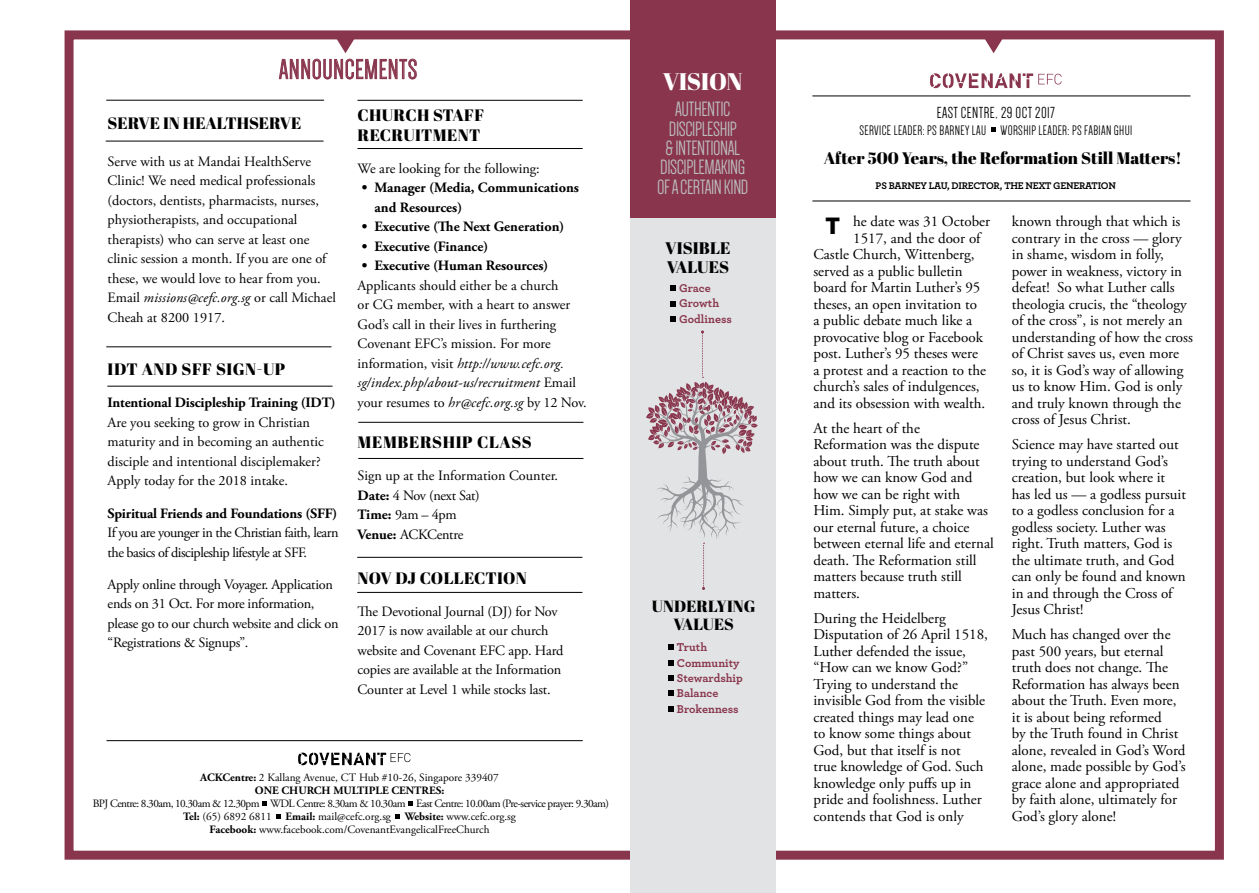
<style>
.page{position:relative;width:1259px;height:893px;background:#fff}
.page>*{position:absolute;margin:0;border:0;box-sizing:border-box;transform-origin:0 0}
.t1{font:700 31.5px "Neutraface 2 Text";color:#000}
.t2{font:28.5px "Dense";letter-spacing:.025em;color:#88354d}
.t3{font:24px "Abril Fatface";letter-spacing:-.02em;color:#fff}
.t4{font:21.3px/19.4px "Dense";letter-spacing:-.02em;color:#bcbec0;text-align:center}
.t5{font:16.65px/18.6px "Abril Fatface";color:#000}
.t6{font:16.5px/19.5px "Abril Fatface";letter-spacing:.02em;color:#000}
.t7{font:16.5px "Dense";letter-spacing:.025em;color:#000}
.t8{font:16.5px "Abril Fatface";color:#000}
.t9{font:16.5px "Abril Fatface";letter-spacing:.04em;color:#000}
.t10{font:16.2px/18px "Abril Fatface";letter-spacing:.005em;color:#000;text-align:center}
.t11{font:15px/16.5px "Adobe Garamond Pro";color:#000}
.t12{font:14.25px/19.5px "Adobe Garamond Pro";color:#000}
.t13{font:700 14.25px/19.5px "Adobe Garamond Pro";letter-spacing:-.01em;color:#000}
.t14{font:14.25px/19.5px "Adobe Garamond Pro";letter-spacing:-.02em;color:#000}
.t15{font:14.25px/19.5px "Adobe Garamond Pro";letter-spacing:-.035em;color:#000}
.t16{font:14.25px "Dense";letter-spacing:.025em;color:#000}
.t17{font:700 11.85px/15.3px "Archer";letter-spacing:.005em;color:#88354d}
.t18{font:11.25px/13px "Adobe Garamond Pro";letter-spacing:-.03em;color:#000;text-align:center}
.t19{font:11.25px/13px "Adobe Garamond Pro";color:#000;text-align:center}
.t20{font:700 10.2px "Archer";letter-spacing:-.02em;color:#000}
.s1{font-style:italic}
.s2{font-weight:700}
</style>
<div class="page">
<div style="left:65px;top:30px;width:1159px;height:830px;border:9px solid #88354d"></div>
<hr style="left:107px;top:100px;width:217px;height:1px;background:#000">
<svg style="left:298px;top:753px;width:112px;height:12px"></svg>
<svg style="left:263px;top:801px;width:4px;height:5px"></svg>
<svg style="left:409px;top:801px;width:4px;height:5px"></svg>
<svg style="left:276px;top:814px;width:5px;height:5px"></svg>
<svg style="left:396px;top:814px;width:4px;height:5px"></svg>
<hr style="left:107px;top:740px;width:475px;height:1px;background:#000">
<hr style="left:812px;top:201px;width:378px;height:1px;background:#000">
<hr style="left:812px;top:96px;width:378px;height:1px;background:#000">
<svg style="left:991px;top:127px;width:5px;height:5px"></svg>
<hr style="left:358px;top:100px;width:224px;height:1px;background:#000">
<hr style="left:106px;top:141px;width:217px;height:1px;background:#000">
<hr style="left:358px;top:148px;width:224px;height:1px;background:#000">
<hr style="left:107px;top:347px;width:224px;height:1px;background:#000">
<svg style="left:930px;top:73px;width:131px;height:15px"></svg>
<div style="left:630px;top:131px;width:145px;height:762px;background:#e2e3e4"></div>
<div style="left:630px;top:0;width:145px;height:217px;background:#88354d"></div>
<svg style="left:981px;top:34px;width:24px;height:19px"></svg>
<svg style="left:279px;top:34px;width:137px;height:46px"></svg>
<svg style="left:671px;top:286px;width:5px;height:5px"></svg>
<svg style="left:671px;top:301px;width:5px;height:5px"></svg>
<svg style="left:671px;top:316px;width:5px;height:6px"></svg>
<svg style="left:668px;top:645px;width:5px;height:5px"></svg>
<svg style="left:668px;top:660px;width:5px;height:5px"></svg>
<svg style="left:668px;top:676px;width:5px;height:5px"></svg>
<svg style="left:668px;top:691px;width:5px;height:5px"></svg>
<svg style="left:668px;top:706px;width:5px;height:5px"></svg>
<svg style="left:646px;top:330px;width:112px;height:260px"></svg>
<hr style="left:357px;top:557px;width:225px;height:1px;background:#000">
<hr style="left:357px;top:592px;width:225px;height:1px;background:#000">
<hr style="left:358px;top:422px;width:225px;height:1px;background:#000">
<hr style="left:358px;top:458px;width:225px;height:1px;background:#000">
<hr style="left:108px;top:386px;width:224px;height:1px;background:#000">
<h2 class="t2" style="left:279px;top:55px;width:140px">ANNOUNCEMENTS</h2>
<p class="t8" style="left:108px;top:112px;width:195px">SERVE IN HEALTHSERVE</p>
<p class="t12" style="left:108px;top:152px;width:230px">Serve with us at Mandai HealthServe Clinic! We need medical professionals (doctors, dentists, pharmacists, nurses, physiotherapists, and occupational therapists) who can serve at least one clinic session a month. If you are one of these, we would love to hear from you.<br>Email <span class="s1">missions@cefc.org.sg</span> or call Michael Cheah at 8200 1917.</p>
<p class="t6" style="left:108px;top:359px;width:179px">IDT AND SFF SIGN-UP</p>
<p class="t13" style="left:108px;top:393px;width:229px">Intentional Discipleship Training (IDT)</p>
<p class="t12" style="left:108px;top:413px;width:218px">Are you seeking to grow in Christian maturity and in becoming an authentic disciple and intentional disciplemaker?<br>Apply today for the 2018 intake.</p>
<p class="t13" style="left:108px;top:504px;width:231px">Spiritual Friends and Foundations (SFF)</p>
<p class="t15" style="left:108px;top:523px;width:232px">If you are younger in the Christian faith, learn the basics of discipleship lifestyle at SFF.</p>
<p class="t14" style="left:108px;top:575px;width:232px">Apply online through Voyager. Application ends on 31 Oct. For more information, please go to our church website and click on “Registrations &amp; Signups”.</p>
<p class="t6" style="left:357px;top:105px;width:128px">CHURCH STAFF<br>RECRUITMENT</p>
<p class="t12" style="left:357px;top:159px;width:184px">We are looking for the following:</p>
<p class="t13" style="left:374px;top:178px;width:206px;text-indent:-13px">• Manager (Media, Communications and Resources)</p>
<p class="t13" style="left:362px;top:217px;width:204px">• Executive (The Next Generation)</p>
<p class="t13" style="left:362px;top:237px;width:128px">• Executive (Finance)</p>
<p class="t13" style="left:362px;top:256px;width:188px">• Executive (Human Resources)</p>
<p class="t12" style="left:357px;top:276px;width:230px">Applicants should either be a church<br>or CG member, with a heart to answer God’s call in their lives in furthering Covenant EFC’s mission. For more information, visit <span class="s1">http://www.cefc.org. sg/index.php/about-us/recruitment</span> Email your resumes to <span class="s1">hr@cefc.org.sg</span> by 12 Nov.</p>
<p class="t9" style="left:357px;top:430px;width:176px">MEMBERSHIP CLASS</p>
<p class="t12" style="left:357px;top:466px;width:202px">Sign up at the Information Counter.<br><span class="s2">Date:</span> 4 Nov (next Sat)<br><span class="s2">Time:</span> 9am – 4pm<br><span class="s2">Venue:</span> ACKCentre</p>
<p class="t6" style="left:357px;top:567px;width:171px">NOV DJ COLLECTION</p>
<p class="t12" style="left:357px;top:602px;width:207px">The Devotional Journal (DJ) for Nov 2017 is now available at our church website and Covenant EFC app. Hard copies are available at the Information Counter at Level 1 while stocks last.</p>
<p class="t19" style="left:200px;top:772px;width:300px"><span class="s2">ACKCentre:</span> 2 Kallang Avenue, CT Hub #10-26, Singapore 339407<br><span class="s2">ONE CHURCH MULTIPLE CENTRES:</span></p>
<p class="t18" style="left:93px;top:798px;width:518px">BPJ Centre: 8.30am, 10.30am &amp; 12.30pm WDL Centre: 8.30am &amp; 10.30am East Centre: 10.00am (Pre-service prayer: 9.30am)<br><span class="s2">Tel:</span> (65) 6892 6811 <span class="s2">Email:</span> mail@cefc.org.sg <span class="s2">Website:</span> www.cefc.org.sg<br><span class="s2">Facebook:</span> www.facebook.com/CovenantEvangelicalFreeChurch</p>
<h3 class="t3" style="left:663px;top:65px;width:81px">VISION</h3>
<h3 class="t4" style="left:657px;top:100px;width:93px">AUTHENTIC<br>DISCIPLESHIP<br>&amp; INTENTIONAL<br>DISCIPLEMAKING<br>OF A CERTAIN KIND</h3>
<p class="t5" style="left:665px;top:239px;width:67px">VISIBLE<br>VALUES</p>
<p class="t17" style="left:679px;top:280px;width:54px">Grace<br>Growth<br>Godliness</p>
<p class="t10" style="left:652px;top:597px;width:105px">UNDERLYING<br>VALUES</p>
<p class="t17" style="left:677px;top:639px;width:67px">Truth<br>Community<br>Stewardship<br>Balance<br>Brokenness</p>
<p class="t7" style="left:937px;top:105px;width:120px">EAST CENTRE, 29 OCT 2017</p>
<p class="t16" style="left:859px;top:123px;width:274px">SERVICE LEADER: PS BARNEY LAU WORSHIP LEADER: PS FABIAN GHUI</p>
<p class="t5" style="left:823px;top:149px;width:359px">After 500 Years, the Reformation Still Matters!</p>
<p class="t20" style="left:875px;top:177px;width:242px">PS BARNEY LAU, DIRECTOR, THE NEXT GENERATION</p>
<p class="t11" style="left:853px;top:214px;width:138px">he date was 31 October</p>
<p class="t11" style="left:853px;top:230px;width:129px">1517, and the door of</p>
<p class="t11" style="left:813px;top:247px;width:163px">Castle Church, Wittenberg,</p>
<p class="t11" style="left:813px;top:263px;width:151px">served as a public bulletin</p>
<p class="t11" style="left:813px;top:280px;width:168px">board for Martin Luther’s 95</p>
<p class="t11" style="left:813px;top:296px;width:165px">theses, an open invitation to</p>
<p class="t11" style="left:813px;top:313px;width:160px">a public debate much like a</p>
<p class="t11" style="left:813px;top:329px;width:171px">provocative blog or Facebook</p>
<p class="t11" style="left:813px;top:346px;width:166px">post. Luther’s 95 theses were</p>
<p class="t11" style="left:813px;top:362px;width:174px">a protest and a reaction to the</p>
<p class="t11" style="left:813px;top:379px;width:168px">church’s sales of indulgences,</p>
<p class="t11" style="left:813px;top:395px;width:173px">and its obsession with wealth.</p>
<p class="t11" style="left:813px;top:420px;width:182px">At the heart of the<br>Reformation was the dispute about truth. The truth about how we can know God and how we can be right with<br>Him. Simply put, at stake was our eternal future, a choice between eternal life and eternal death. The Reformation still matters because truth still matters.</p>
<p class="t11" style="left:813px;top:610px;width:176px">During the Heidelberg<br>Disputation of 26 April 1518,<br>Luther defended the issue, “How can we know God?”<br>Trying to understand the invisible God from the visible created things may lead one to know some things about<br>God, but that itself is not<br>true knowledge of God. Such knowledge only puffs up in pride and foolishness. Luther contends that God is only</p>
<h1 class="t1" style="left:825px;top:203px;width:17px">T</h1>
<p class="t11" style="left:1012px;top:214px;width:183px">known through that which is contrary in the cross — glory in shame, wisdom in folly, power in weakness, victory in defeat! So what Luther calls theologia crucis, the “theology of the cross”, is not merely an understanding of how the cross of Christ saves us, even more so, it is God’s way of allowing us to know Him. God is only and truly known through the cross of Jesus Christ.</p>
<p class="t11" style="left:1012px;top:437px;width:176px">Science may have started out trying to understand God’s creation, but look where it has led us — a godless pursuit to a godless conclusion for a godless society. Luther was right. Truth matters, God is the ultimate truth, and God can only be found and known in and through the Cross of<br>Jesus Christ!</p>
<p class="t11" style="left:1012px;top:627px;width:175px">Much has changed over the past 500 years, but eternal truth does not change. The<br>Reformation has always been about the Truth. Even more, it is about being reformed<br>by the Truth found in Christ alone, revealed in God’s Word alone, made possible by God’s grace alone and appropriated by faith alone, ultimately for<br>God’s glory alone!</p>
</div>
